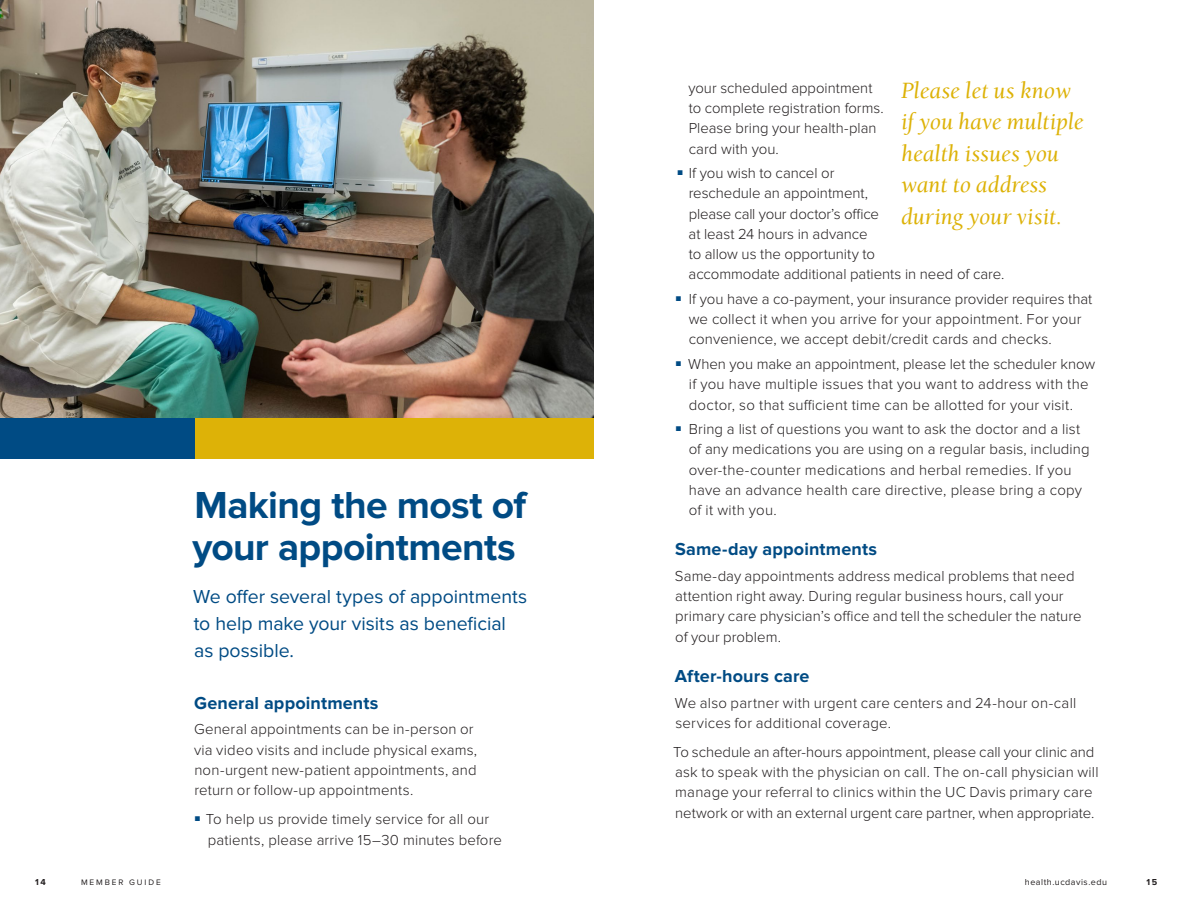
<style>
.page{position:relative;width:1188px;height:918px;background:#fff}
.page>*{position:absolute;margin:0;border:0;box-sizing:border-box;transform-origin:0 0}
.Chapter_Head_26_28_B{font:700 39px/42px "Proxima Nova";letter-spacing:-.015em;color:#004b84}
.Pull_Quote_Italics_G{font:italic 24px/31.5px "Berkeley Std";letter-spacing:-.005em;color:#ddb207}
.Intro_Text_Blue_Regu{font:19.5px/27px "Proxima Nova";color:#004b84}
.Subhead_1_-_Bold_Blu{font:700 18px "Proxima Nova";letter-spacing:.005em;color:#004b84}
.Body_Text_Light_Blac{font:300 15px/20.2px "Proxima Nova";letter-spacing:.01em;color:#231f20}
.t1{font:9px "Proxima Nova";letter-spacing:.055em;color:#231f20}
.t2{font:700 9px "Proxima Nova";color:#231f20}
.t3{font:8.25px "Proxima Nova";letter-spacing:.235em;color:#231f20}
</style>
<div class="page">
<img style="left:0;top:0;width:594px;height:418px">
<div style="left:194px;top:418px;width:400px;height:41px;background:#ddb207"></div>
<div style="left:0;top:418px;width:194px;height:41px;background:#004b84"></div>
<p class="Chapter_Head_26_28_B" style="left:193px;top:485px;width:335px">Making the most of your appointments</p>
<p class="Intro_Text_Blue_Regu" style="left:193px;top:583px;width:336px">We offer several types of appointments to help make your visits as beneficial as possible.</p>
<p class="Subhead_1_-_Bold_Blu" style="left:194px;top:692px;width:186px">General appointments</p>
<p class="Body_Text_Light_Blac" style="left:194px;top:720px;width:285px">General appointments can be in-person or via video visits and include physical exams, non-urgent new-patient appointments, and return or follow-up appointments.</p>
<p class="Body_Text_Light_Blac" style="left:208px;top:810px;width:296px;text-indent:-13px"><sup>■</sup> To help us provide timely service for all our patients, please arrive 15–30 minutes before</p>
<p class="Pull_Quote_Italics_G" style="left:901px;top:75px;width:184px">Please let us know if you have multiple health issues you want to address during your visit.</p>
<p class="Body_Text_Light_Blac" style="left:688px;top:78px;width:197px">your scheduled appointment to complete registration forms.<br>Please bring your health-plan card with you.</p>
<p class="Body_Text_Light_Blac" style="left:689px;top:164px;width:317px;text-indent:-11px"><sup>■</sup> If you wish to cancel or<br>reschedule an appointment,<br>please call your doctor’s office<br>at least 24 hours in advance<br>to allow us the opportunity to<br>accommodate additional patients in need of care.</p>
<p class="Body_Text_Light_Blac" style="left:689px;top:290px;width:405px;text-indent:-13px"><sup>■</sup> If you have a co-payment, your insurance provider requires that we collect it when you arrive for your appointment. For your convenience, we accept debit/credit cards and checks.</p>
<p class="Body_Text_Light_Blac" style="left:689px;top:355px;width:408px;text-indent:-13px"><sup>■</sup> When you make an appointment, please let the scheduler know if you have multiple issues that you want to address with the doctor, so that sufficient time can be allotted for your visit.</p>
<p class="Body_Text_Light_Blac" style="left:689px;top:420px;width:403px;text-indent:-13px"><sup>■</sup> Bring a list of questions you want to ask the doctor and a list of any medications you are using on a regular basis, including over-the-counter medications and herbal remedies. If you have an advance health care directive, please bring a copy of it with you.</p>
<p class="Subhead_1_-_Bold_Blu" style="left:675px;top:539px;width:203px">Same-day appointments</p>
<p class="Body_Text_Light_Blac" style="left:675px;top:566px;width:408px">Same-day appointments address medical problems that need attention right away. During regular business hours, call your primary care physician’s office and tell the scheduler the nature of your problem.</p>
<p class="Subhead_1_-_Bold_Blu" style="left:675px;top:666px;width:136px">After-hours care</p>
<p class="Body_Text_Light_Blac" style="left:675px;top:693px;width:403px">We also partner with urgent care centers and 24-hour on-call services for additional coverage.</p>
<p class="Body_Text_Light_Blac" style="left:673px;top:742px;width:427px">To schedule an after-hours appointment, please call your clinic and ask to speak with the physician on call. The on-call physician will manage your referral to clinics within the UC Davis primary care network or with an external urgent care partner, when appropriate.</p>
<p class="t2" style="left:35px;top:877px;width:12px">14</p>
<p class="t3" style="left:81px;top:878px;width:81px">MEMBER GUIDE</p>
<p class="t1" style="left:1025px;top:877px;width:84px">health.ucdavis.edu</p>
<p class="t2" style="left:1146px;top:877px;width:12px">15</p>
</div>
